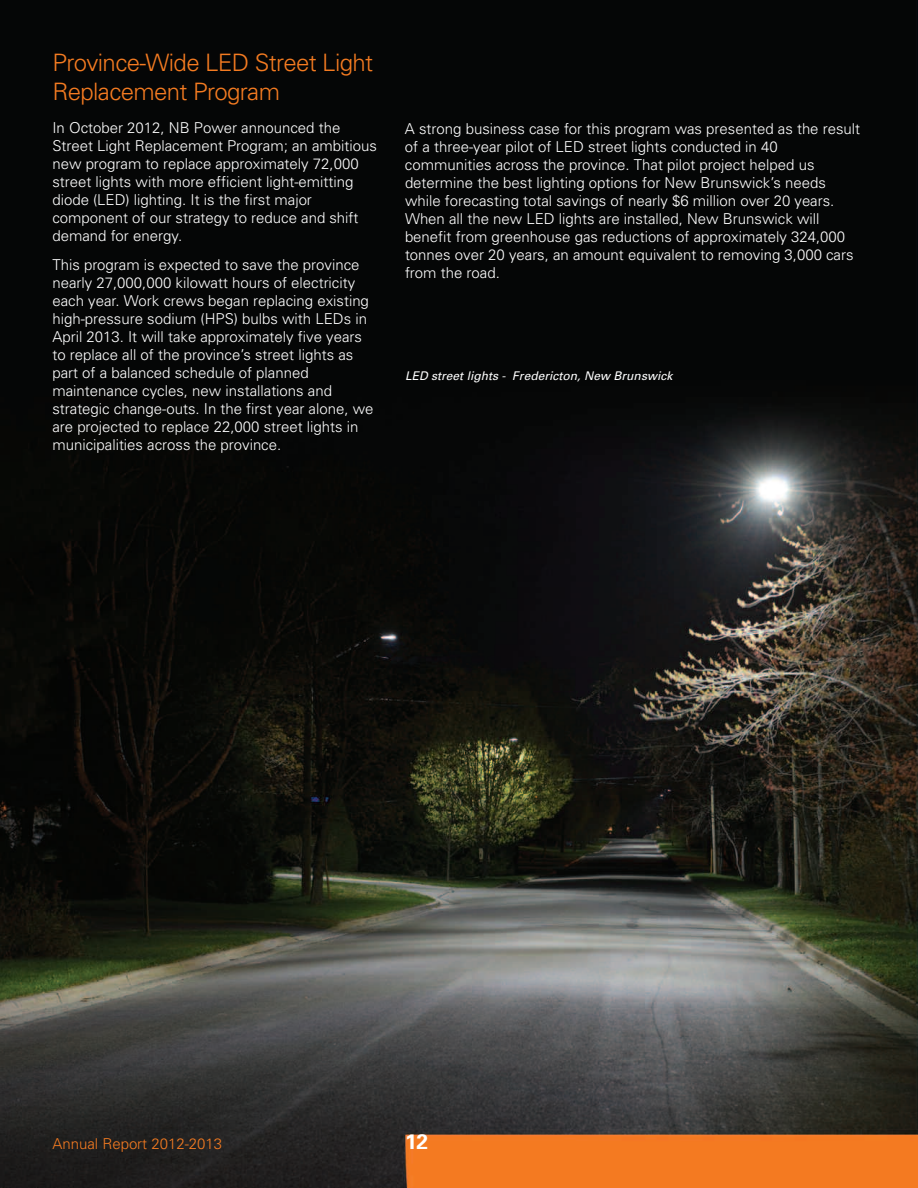
<style>
.page{position:relative;width:918px;height:1188px;background:#fff}
.page>*{position:absolute;margin:0;border:0;box-sizing:border-box;transform-origin:0 0}
.t1{font:300 24px/28.8px "Univers";letter-spacing:-.025em;color:#f47b21}
.t2{font:700 21px "Univers";color:#fff}
.t3{font:300 15px/18px "Univers";color:#fff}
.t4{font:300 15px "Univers";color:#f47b21}
.t5{font:italic 12px "Univers";letter-spacing:.005em;color:#fff}
</style>
<div class="page">
<img style="left:0;top:0;width:918px;height:1188px">
<h1 class="t1" style="left:52px;top:51px;width:322px">Province-Wide LED Street Light<br>Replacement Program</h1>
<p class="t3" style="left:52px;top:120px;width:326px">In October 2012, NB Power announced the Street Light Replacement Program; an ambitious new program to replace approximately 72,000 street lights with more efficient light-emitting diode (LED) lighting. It is the first major component of our strategy to reduce and shift demand for energy.</p>
<p class="t3" style="left:52px;top:257px;width:323px">This program is expected to save the province nearly 27,000,000 kilowatt hours of electricity each year. Work crews began replacing existing high-pressure sodium (HPS) bulbs with LEDs in April 2013. It will take approximately five years to replace all of the province’s street lights as part of a balanced schedule of planned maintenance cycles, new installations and strategic change-outs. In the first year alone, we are projected to replace 22,000 street lights in municipalities across the province.</p>
<p class="t3" style="left:405px;top:121px;width:457px">A strong business case for this program was presented as the result of a three-year pilot of LED street lights conducted in 40 communities across the province. That pilot project helped us determine the best lighting options for New Brunswick’s needs while forecasting total savings of nearly $6 million over 20 years.<br>When all the new LED lights are installed, New Brunswick will benefit from greenhouse gas reductions of approximately 324,000 tonnes over 20 years, an amount equivalent to removing 3,000 cars from the road.</p>
<p class="t5" style="left:405px;top:371px;width:269px">LED street lights - Fredericton, New Brunswick</p>
<p class="t4" style="left:52px;top:1138px;width:171px">Annual Report 2012-2013</p>
<h2 class="t2" style="left:405px;top:1134px;width:25px">12</h2>
</div>
